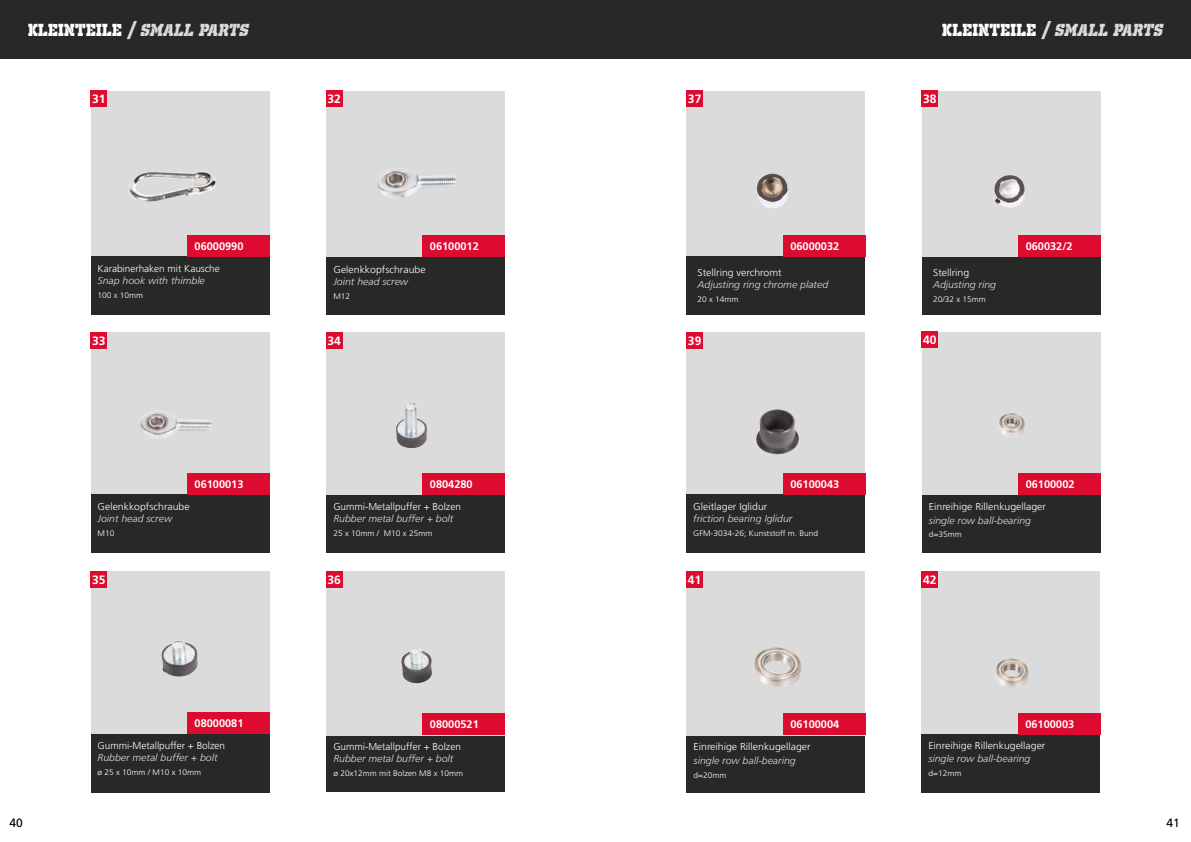
<style>
.page{position:relative;width:1191px;height:842px;background:#fff}
.page>*{position:absolute;margin:0;border:0;box-sizing:border-box;transform-origin:0 0}
.t1{font:italic 20px "Old School United Stencil";color:#dadada}
.t2{font:700 12.1px "Frutiger LT Std";color:#fff}
.t3{font:12px "Frutiger LT Std";color:#000}
.t4{font:700 11px "Frutiger LT Std";color:#fff}
.t5{font:italic 300 10px "Frutiger LT Std";color:#dadada;scale:1.05 1}
.t6{font:300 10px "Frutiger LT Std";color:#fff;scale:1.05 1}
.t7{font:300 10px "Frutiger LT Std";color:#fff}
.t8{font:300 8px "Frutiger LT Std";color:#fff;scale:1.05 1}
.s1{font-style:normal;color:#fff}
</style>
<div class="page">
<div style="left:91px;top:91px;width:178px;height:166px;background:#dbdbdb"></div>
<div style="left:91px;top:332px;width:178px;height:162px;background:#dbdbdb"></div>
<div style="left:91px;top:571px;width:178px;height:163px;background:#dbdbdb"></div>
<div style="left:91px;top:257px;width:178px;height:58px;background:#282827"></div>
<div style="left:91px;top:494px;width:178px;height:59px;background:#282827"></div>
<div style="left:91px;top:734px;width:178px;height:58px;background:#282827"></div>
<div style="left:326px;top:257px;width:179px;height:58px;background:#282827"></div>
<div style="left:326px;top:494px;width:179px;height:59px;background:#282827"></div>
<div style="left:326px;top:734px;width:179px;height:58px;background:#282827"></div>
<div style="left:187px;top:235px;width:82px;height:22px;background:#dd0b2f"></div>
<div style="left:187px;top:473px;width:82px;height:21px;background:#dd0b2f"></div>
<div style="left:187px;top:713px;width:82px;height:21px;background:#dd0b2f"></div>
<div style="left:326px;top:91px;width:179px;height:166px;background:#dbdbdb"></div>
<div style="left:422px;top:235px;width:83px;height:22px;background:#dd0b2f"></div>
<div style="left:326px;top:332px;width:179px;height:162px;background:#dbdbdb"></div>
<div style="left:326px;top:571px;width:179px;height:164px;background:#dbdbdb"></div>
<div style="left:422px;top:473px;width:83px;height:21px;background:#dd0b2f"></div>
<div style="left:422px;top:714px;width:83px;height:21px;background:#dd0b2f"></div>
<div style="left:686px;top:91px;width:179px;height:166px;background:#dbdbdb"></div>
<div style="left:686px;top:332px;width:179px;height:162px;background:#dbdbdb"></div>
<div style="left:921px;top:571px;width:179px;height:163px;background:#dbdbdb"></div>
<div style="left:686px;top:257px;width:179px;height:58px;background:#282827"></div>
<div style="left:686px;top:494px;width:179px;height:59px;background:#282827"></div>
<div style="left:921px;top:734px;width:179px;height:58px;background:#282827"></div>
<div style="left:921px;top:257px;width:179px;height:58px;background:#282827"></div>
<div style="left:921px;top:494px;width:179px;height:59px;background:#282827"></div>
<div style="left:686px;top:735px;width:179px;height:57px;background:#282827"></div>
<div style="left:783px;top:235px;width:82px;height:22px;background:#dd0b2f"></div>
<div style="left:783px;top:473px;width:82px;height:21px;background:#dd0b2f"></div>
<div style="left:1018px;top:713px;width:82px;height:21px;background:#dd0b2f"></div>
<div style="left:921px;top:91px;width:179px;height:166px;background:#dbdbdb"></div>
<div style="left:1018px;top:235px;width:82px;height:22px;background:#dd0b2f"></div>
<div style="left:921px;top:332px;width:179px;height:162px;background:#dbdbdb"></div>
<div style="left:686px;top:571px;width:179px;height:164px;background:#dbdbdb"></div>
<div style="left:1018px;top:473px;width:82px;height:21px;background:#dd0b2f"></div>
<div style="left:783px;top:714px;width:82px;height:21px;background:#dd0b2f"></div>
<img style="left:756px;top:409px;width:30px;height:45px">
<img style="left:998px;top:413px;width:26px;height:24px">
<img style="left:377px;top:168px;width:42px;height:30px">
<img style="left:140px;top:411px;width:38px;height:28px">
<img style="left:396px;top:402px;width:31px;height:46px">
<img style="left:161px;top:640px;width:30px;height:37px">
<img style="left:401px;top:647px;width:30px;height:36px">
<div style="left:0;top:0;width:1191px;height:58px;background:#282827"></div>
<img style="left:129px;top:172px;width:41px;height:30px">
<img style="left:756px;top:173px;width:33px;height:35px">
<img style="left:994px;top:175px;width:31px;height:33px">
<img style="left:995px;top:658px;width:31px;height:30px">
<img style="left:753px;top:648px;width:20px;height:36px">
<div style="left:91px;top:91px;width:16px;height:16px;background:#dd0b2f"></div>
<div style="left:91px;top:332px;width:16px;height:16px;background:#dd0b2f"></div>
<div style="left:91px;top:571px;width:16px;height:16px;background:#dd0b2f"></div>
<div style="left:326px;top:91px;width:16px;height:16px;background:#dd0b2f"></div>
<div style="left:326px;top:332px;width:16px;height:16px;background:#dd0b2f"></div>
<div style="left:326px;top:571px;width:16px;height:16px;background:#dd0b2f"></div>
<div style="left:686px;top:91px;width:17px;height:16px;background:#dd0b2f"></div>
<div style="left:686px;top:332px;width:17px;height:17px;background:#dd0b2f"></div>
<div style="left:686px;top:571px;width:16px;height:16px;background:#dd0b2f"></div>
<div style="left:921px;top:91px;width:17px;height:16px;background:#dd0b2f"></div>
<div style="left:921px;top:332px;width:17px;height:16px;background:#dd0b2f"></div>
<div style="left:921px;top:571px;width:17px;height:17px;background:#dd0b2f"></div>
<h1 class="t1" style="left:28px;top:19px;width:225px"><span class="s1">KLEINTEILE</span> / SMALL PARTS</h1>
<h1 class="t1" style="left:942px;top:19px;width:225px"><span class="s1">KLEINTEILE</span> / SMALL PARTS</h1>
<p class="t2" style="left:92px;top:92px;width:15px">31</p>
<p class="t2" style="left:327px;top:92px;width:15px">32</p>
<p class="t2" style="left:688px;top:92px;width:15px">37</p>
<p class="t2" style="left:923px;top:92px;width:15px">38</p>
<p class="t4" style="left:194px;top:240px;width:50px">06000990</p>
<p class="t4" style="left:430px;top:240px;width:50px">06100012</p>
<p class="t4" style="left:790px;top:240px;width:50px">06000032</p>
<p class="t4" style="left:1025px;top:240px;width:49px">060032/2</p>
<p class="t7" style="left:98px;top:263px;width:124px">Karabinerhaken mit Kausche</p>
<p class="t5" style="left:98px;top:275px;width:104px">Snap hook with thimble</p>
<p class="t8" style="left:98px;top:290px;width:45px">100 x 10mm</p>
<p class="t6" style="left:333px;top:264px;width:89px">Gelenkkopfschraube</p>
<p class="t5" style="left:333px;top:276px;width:73px">Joint head screw</p>
<p class="t8" style="left:333px;top:291px;width:18px">M12</p>
<p class="t6" style="left:697px;top:267px;width:82px">Stellring verchromt</p>
<p class="t5" style="left:697px;top:279px;width:126px">Adjusting ring chrome plated</p>
<p class="t8" style="left:697px;top:294px;width:41px">20 x 14mm</p>
<p class="t6" style="left:933px;top:267px;width:36px">Stellring</p>
<p class="t5" style="left:933px;top:279px;width:61px">Adjusting ring</p>
<p class="t8" style="left:933px;top:294px;width:52px">20/32 x 15mm</p>
<p class="t2" style="left:92px;top:333px;width:15px">33</p>
<p class="t2" style="left:327px;top:334px;width:15px">34</p>
<p class="t2" style="left:688px;top:334px;width:15px">39</p>
<p class="t2" style="left:923px;top:333px;width:15px">40</p>
<p class="t4" style="left:194px;top:477px;width:50px">06100013</p>
<p class="t4" style="left:430px;top:477px;width:44px">0804280</p>
<p class="t4" style="left:790px;top:477px;width:50px">06100043</p>
<p class="t4" style="left:1025px;top:477px;width:50px">06100002</p>
<p class="t6" style="left:98px;top:501px;width:89px">Gelenkkopfschraube</p>
<p class="t5" style="left:98px;top:512px;width:73px">Joint head screw</p>
<p class="t8" style="left:98px;top:528px;width:18px">M10</p>
<p class="t7" style="left:333px;top:501px;width:129px">Gummi-Metallpuffer + Bolzen</p>
<p class="t5" style="left:333px;top:512px;width:116px">Rubber metal buffer + bolt</p>
<p class="t8" style="left:333px;top:528px;width:96px">25 x 10mm / M10 x 25mm</p>
<p class="t6" style="left:693px;top:501px;width:72px">Gleitlager Iglidur</p>
<p class="t5" style="left:693px;top:512px;width:96px">friction bearing Iglidur</p>
<p class="t8" style="left:693px;top:528px;width:120px">GFM-3034-26; Kunststoff m. Bund</p>
<p class="t6" style="left:929px;top:501px;width:113px">Einreihige Rillenkugellager</p>
<p class="t5" style="left:929px;top:514px;width:99px">single row ball-bearing</p>
<p class="t8" style="left:929px;top:530px;width:33px">d=35mm</p>
<p class="t2" style="left:92px;top:572px;width:15px">35</p>
<p class="t2" style="left:327px;top:572px;width:15px">36</p>
<p class="t2" style="left:687px;top:572px;width:15px">41</p>
<p class="t2" style="left:923px;top:573px;width:15px">42</p>
<p class="t4" style="left:194px;top:717px;width:50px">08000081</p>
<p class="t4" style="left:430px;top:718px;width:50px">08000521</p>
<p class="t4" style="left:790px;top:718px;width:50px">06100004</p>
<p class="t4" style="left:1025px;top:717px;width:50px">06100003</p>
<p class="t7" style="left:98px;top:740px;width:129px">Gummi-Metallpuffer + Bolzen</p>
<p class="t5" style="left:98px;top:752px;width:116px">Rubber metal buffer + bolt</p>
<p class="t8" style="left:98px;top:768px;width:100px">ø 25 x 10mm / M10 x 10mm</p>
<p class="t7" style="left:333px;top:741px;width:129px">Gummi-Metallpuffer + Bolzen</p>
<p class="t5" style="left:333px;top:753px;width:116px">Rubber metal buffer + bolt</p>
<p class="t8" style="left:333px;top:769px;width:125px">ø 20x12mm mit Bolzen M8 x 10mm</p>
<p class="t6" style="left:693px;top:741px;width:113px">Einreihige Rillenkugellager</p>
<p class="t5" style="left:693px;top:755px;width:99px">single row ball-bearing</p>
<p class="t8" style="left:693px;top:771px;width:33px">d=20mm</p>
<p class="t6" style="left:928px;top:739px;width:113px">Einreihige Rillenkugellager</p>
<p class="t5" style="left:928px;top:753px;width:99px">single row ball-bearing</p>
<p class="t8" style="left:928px;top:769px;width:33px">d=12mm</p>
<p class="t3" style="left:10px;top:816px;width:15px">40</p>
<p class="t3" style="left:1166px;top:816px;width:15px">41</p>
</div>
